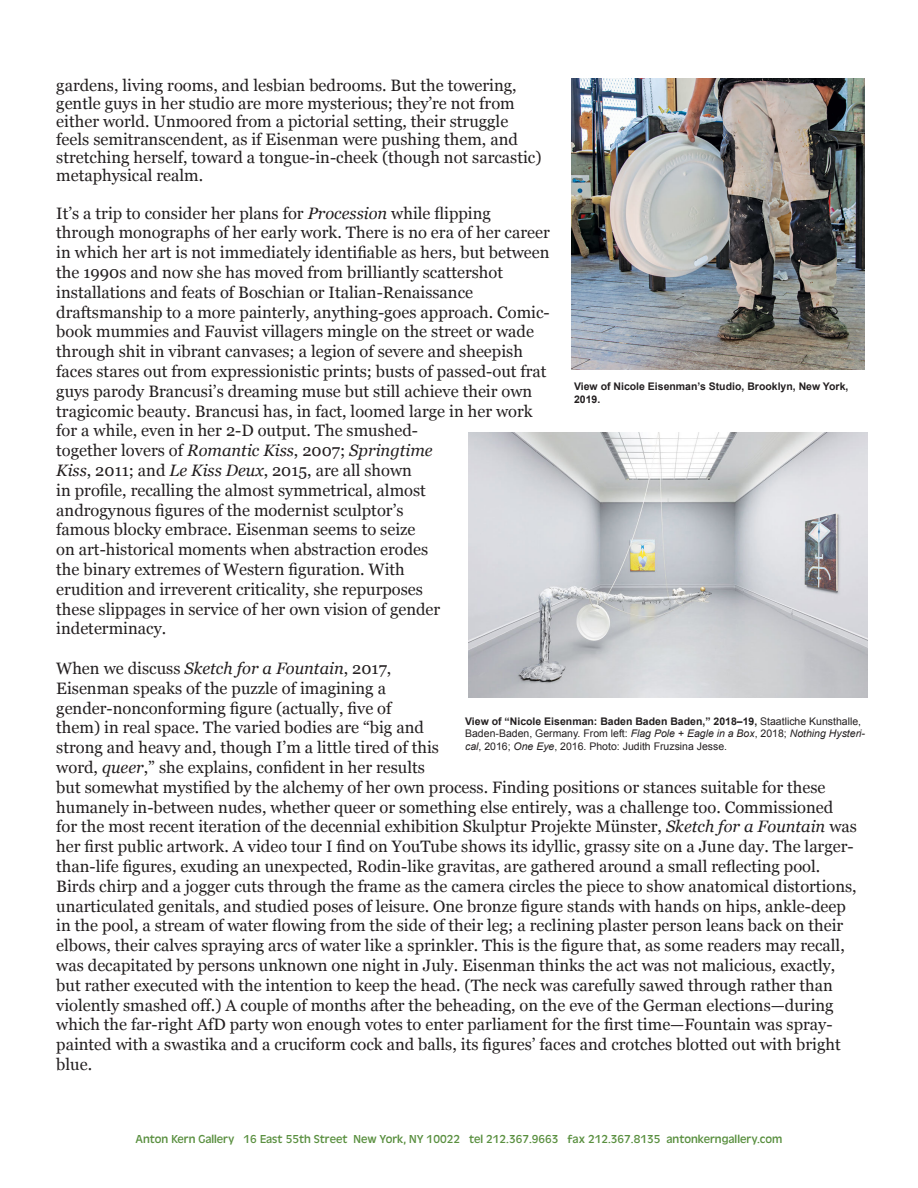
<style>
.page{position:relative;width:918px;height:1188px;background:#fff}
.page>*{position:absolute;margin:0;border:0;box-sizing:border-box;transform-origin:0 0}
.t1{font:16.5px/19.8px "Georgia";color:#231f20}
.t2{font:12px "Antique Oli";color:#598f3f}
.t3{font:10.5px/12.6px "Arial";color:#231f20}
.t4{font:700 10.5px/12.6px "Arial";color:#231f20}
.s1{font-style:italic}
.s2{font-weight:700}
</style>
<div class="page">
<img style="left:571px;top:78px;width:294px;height:291px">
<img style="left:469px;top:432px;width:398px;height:266px">
<p class="t1" style="left:56px;top:76px;width:487px;line-height:18px">gardens, living rooms, and lesbian bedrooms. But the towering, gentle guys in her studio are more mysterious; they’re not from either world. Unmoored from a pictorial setting, their struggle feels semitranscendent, as if Eisenman were pushing them, and stretching herself, toward a tongue-in-cheek (though not sarcastic) metaphysical realm.</p>
<p class="t1" style="left:56px;top:202px;width:495px">It’s a trip to consider her plans for <span class="s1">Procession</span> while flipping through monographs of her early work. There is no era of her career in which her art is not immediately identifiable as hers, but between the 1990s and now she has moved from brilliantly scattershot installations and feats of Boschian or Italian-Renaissance draftsmanship to a more painterly, anything-goes approach. Comic&shy;book mummies and Fauvist villagers mingle on the street or wade through shit in vibrant canvases; a legion of severe and sheepish faces stares out from expressionistic prints; busts of passed-out frat guys parody Brancusi’s dreaming muse but still achieve their own tragicomic beauty. Brancusi has, in fact, loomed large in her work for a while, even in her 2-D output. The smushed-<br>together lovers of <span class="s1">Romantic Kiss</span>, 2007; <span class="s1">Springtime<br>Kiss</span>, 2011; and <span class="s1">Le Kiss Deux</span>, 2015, are all shown<br>in profile, recalling the almost symmetrical, almost<br>androgynous figures of the modernist sculptor’s<br>famous blocky embrace. Eisenman seems to seize<br>on art-historical moments when abstraction erodes<br>the binary extremes of Western figuration. With<br>erudition and irreverent criticality, she repurposes<br>these slippages in service of her own vision of gender indeterminacy.</p>
<p class="t1" style="left:56px;top:658px;width:802px">When we discuss <span class="s1">Sketch for a Fountain</span>, 2017,<br>Eisenman speaks of the puzzle of imagining a<br>gender-nonconforming figure (actually, five of<br>them) in real space. The varied bodies are “big and<br>strong and heavy and, though I’m a little tired of this<br>word, <span class="s1">queer</span>,” she explains, confident in her results<br>but somewhat mystified by the alchemy of her own process. Finding positions or stances suitable for these humanely in-between nudes, whether queer or something else entirely, was a challenge too. Commissioned for the most recent iteration of the decennial exhibition Skulptur Projekte Münster, <span class="s1">Sketch for a Fountain</span> was her first public artwork. A video tour I find on YouTube shows its idyllic, grassy site on a June day. The larger&shy;than-life figures, exuding an unexpected, Rodin-like gravitas, are gathered around a small reflecting pool.<br>Birds chirp and a jogger cuts through the frame as the camera circles the piece to show anatomical distortions, unarticulated genitals, and studied poses of leisure. One bronze figure stands with hands on hips, ankle-deep in the pool, a stream of water flowing from the side of their leg; a reclining plaster person leans back on their elbows, their calves spraying arcs of water like a sprinkler. This is the figure that, as some readers may recall, was decapitated by persons unknown one night in July. Eisenman thinks the act was not malicious, exactly, but rather executed with the intention to keep the head. (The neck was carefully sawed through rather than violently smashed off.) A couple of months after the beheading, on the eve of the German elections—during which the far-right AfD party won enough votes to enter parliament for the first time—Fountain was spray&shy;painted with a swastika and a cruciform cock and balls, its figures’ faces and crotches blotted out with bright blue.</p>
<p class="t4" style="left:574px;top:380px;width:276px">View of Nicole Eisenman’s Studio, Brooklyn, New York,<br>2019.</p>
<p class="t3" style="left:465px;top:715px;width:401px"><span class="s2">View of “Nicole Eisenman: Baden Baden Baden,” 2018–19,</span> Staatliche Kunsthalle,<br>Baden-Baden, Germany. From left: <span class="s1">Flag Pole + Eagle in a Box</span>, 2018; <span class="s1">Nothing Hysteri&shy;cal</span>, 2016; <span class="s1">One Eye</span>, 2016. Photo: Judith Fruzsina Jesse.</p>
<p class="t2" style="left:135px;top:1132px;width:649px">Anton Kern Gallery 16 East 55th Street New York, NY 10022 tel 212.367.9663 fax 212.367.8135 antonkerngallery.com</p>
</div>
